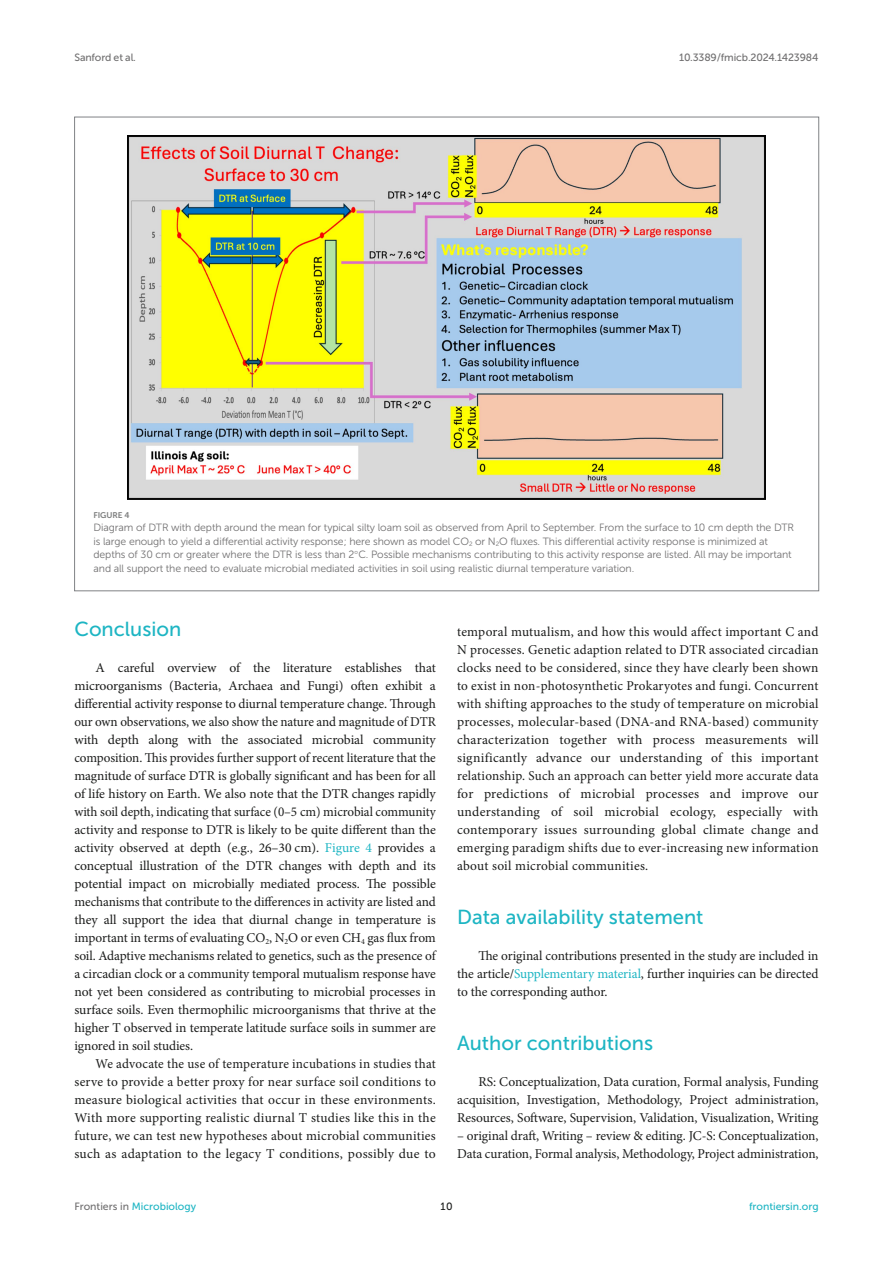
<style>
.page{position:relative;width:893px;height:1263px;background:#fff}
.page>*{position:absolute;margin:0;border:0;box-sizing:border-box;transform-origin:0 0}
.HEAD_1{font:20.25px "Museo Sans 500";color:#1db5c3}
.TEXT{font:13.5px/18px "Minion Pro";letter-spacing:.01em;color:#1b1c1b;text-align:justify}
.NON_TEXT{font:13.5px/18px "Minion Pro";letter-spacing:-.005em;color:#1b1c1b;text-align:justify}
.FIG_LEG{font:10.5px/13.5px "Museo Sans 300";letter-spacing:-.01em;color:#706f70}
.t1{font:10.5px "Museo Sans 500";letter-spacing:-.015em;color:#706f70}
.t2{font:10.5px "Museo Sans 500";color:#1db5c3}
.t3{font:10.5px "Museo Sans 500";color:#1b1c1b}
.FIG_HD{font:8.25px "Museo Sans 700";letter-spacing:-.01em;color:#7e7f7f}
.s1{font-family:"STIX"}
.s2{color:#1db5c3}
.s3{color:#706f70}
</style>
<div class="page">
<img style="left:128px;top:136px;width:637px;height:363px">
<p class="t1" style="left:74px;top:51px;width:63px">Sanford et al.</p>
<p class="t1" style="left:679px;top:51px;width:141px">10.3389/fmicb.2024.1423984</p>
<p class="FIG_HD" style="left:94px;top:510px;width:37px">FIGURE 4</p>
<p class="FIG_LEG" style="left:94px;top:521px;width:702px">Diagram of DTR with depth around the mean for typical silty loam soil as observed from April to September. From the surface to 10 cm depth the DTR is large enough to yield a differential activity response; here shown as model CO<sub>2</sub> or N<sub>2</sub>O fluxes. This differential activity response is minimized at depths of 30 cm or greater where the DTR is less than 2<span class="s1">°</span>C. Possible mechanisms contributing to this activity response are listed. All may be important and all support the need to evaluate microbial mediated activities in soil using realistic diurnal temperature variation.</p>
<p class="HEAD_1" style="left:74px;top:618px;width:108px">Conclusion</p>
<p class="TEXT" style="left:74px;top:659px;width:363px;text-indent:21px">A careful overview of the literature establishes that microorganisms (Bacteria, Archaea and Fungi) often exhibit a differential activity response to diurnal temperature change. Through our own observations, we also show the nature and magnitude of DTR with depth along with the associated microbial community composition. This provides further support of recent literature that the magnitude of surface DTR is globally significant and has been for all of life history on Earth. We also note that the DTR changes rapidly with soil depth, indicating that surface (0–5 cm) microbial community activity and response to DTR is likely to be quite different than the activity observed at depth (e.g., 26–30 cm). <span class="s2">Figure 4</span> provides a conceptual illustration of the DTR changes with depth and its potential impact on microbially mediated process. The possible mechanisms that contribute to the differences in activity are listed and they all support the idea that diurnal change in temperature is important in terms of evaluating CO<sub>2</sub>, N<sub>2</sub>O or even CH<sub>4</sub> gas flux from soil. Adaptive mechanisms related to genetics, such as the presence of a circadian clock or a community temporal mutualism response have not yet been considered as contributing to microbial processes in surface soils. Even thermophilic microorganisms that thrive at the higher T observed in temperate latitude surface soils in summer are ignored in soil studies.</p>
<p class="TEXT" style="left:74px;top:1055px;width:363px;text-indent:21px">We advocate the use of temperature incubations in studies that serve to provide a better proxy for near surface soil conditions to measure biological activities that occur in these environments.<br>With more supporting realistic diurnal T studies like this in the future, we can test new hypotheses about microbial communities such as adaptation to the legacy T conditions, possibly due to</p>
<p class="TEXT" style="left:457px;top:623px;width:363px">temporal mutualism, and how this would affect important C and N processes. Genetic adaption related to DTR associated circadian clocks need to be considered, since they have clearly been shown to exist in non-photosynthetic Prokaryotes and fungi. Concurrent with shifting approaches to the study of temperature on microbial processes, molecular-based (DNA-and RNA-based) community characterization together with process measurements will significantly advance our understanding of this important relationship. Such an approach can better yield more accurate data for predictions of microbial processes and improve our understanding of soil microbial ecology, especially with contemporary issues surrounding global climate change and emerging paradigm shifts due to ever-increasing new information about soil microbial communities.</p>
<p class="HEAD_1" style="left:457px;top:906px;width:248px">Data availability statement</p>
<p class="NON_TEXT" style="left:457px;top:947px;width:363px;text-indent:21px">The original contributions presented in the study are included in the article/<span class="s2">Supplementary material</span>, further inquiries can be directed to the corresponding author.</p>
<p class="HEAD_1" style="left:457px;top:1032px;width:197px">Author contributions</p>
<p class="NON_TEXT" style="left:457px;top:1073px;width:363px;text-indent:21px">RS: Conceptualization, Data curation, Formal analysis, Funding acquisition, Investigation, Methodology, Project administration, Resources, Software, Supervision, Validation, Visualization, Writing</p>
<p class="NON_TEXT" style="left:457px;top:1127px;width:363px">– original draft, Writing – review &amp; editing. JC-S: Conceptualization,<br>Data curation, Formal analysis, Methodology, Project administration,</p>
<p class="t2" style="left:74px;top:1200px;width:123px"><span class="s3">Frontiers in</span> Microbiology</p>
<p class="t3" style="left:440px;top:1200px;width:14px">10</p>
<p class="t2" style="left:749px;top:1200px;width:71px">frontiersin.org</p>
</div>
